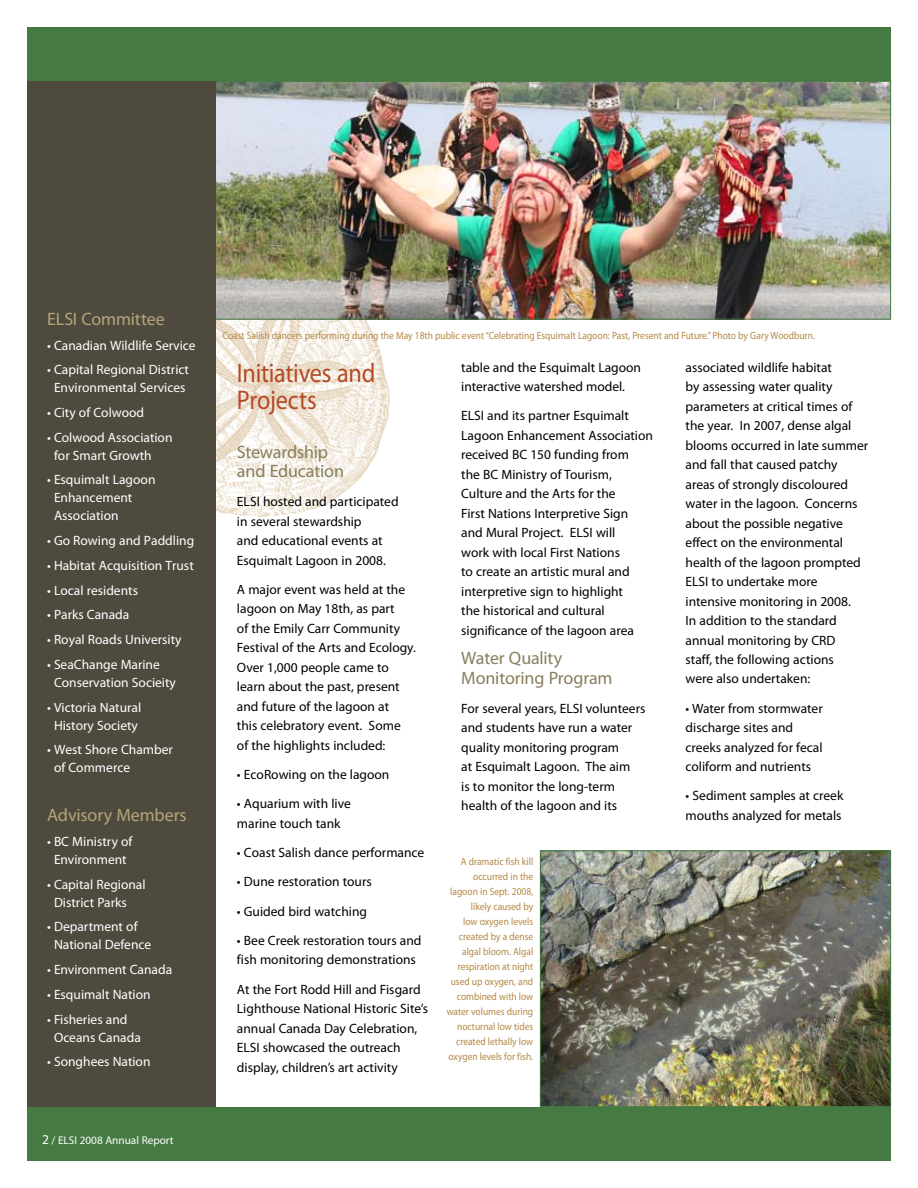
<style>
.page{position:relative;width:918px;height:1188px;background:#fff}
.page>*{position:absolute;margin:0;border:0;box-sizing:border-box;transform-origin:0 0}
.t1{font:27px/27px "Myriad Pro";letter-spacing:-.01em;color:#b54b26;scale:.9 1}
.t2{font:18px/19.5px "Myriad Pro";letter-spacing:-.01em;color:#887e5d}
.t3{font:18px "Myriad Pro";letter-spacing:-.005em;color:#b4a47a}
.t4{font:13.5px/19.5px "Myriad Pro";color:#000}
.t5{font:13.5px/18px "Myriad Pro";color:#fff}
.t6{font:11.25px "Myriad Pro";color:#fff}
.t7{font:10.5px/15px "Myriad Pro";color:#b58845;text-align:right;scale:.9 1}
.s1{font-size:13.5px}
</style>
<div class="page">
<img style="left:216px;top:320px;width:174px;height:197px">
<img style="left:216px;top:83px;width:673px;height:235px">
<div style="left:27px;top:27px;width:189px;height:1134px;background:#4f4a3e"></div>
<div style="left:27px;top:1107px;width:864px;height:54px;background:#457b42"></div>
<div style="left:27px;top:27px;width:864px;height:54px;background:#457b42"></div>
<img style="left:542px;top:852px;width:347px;height:253px">
<div style="left:540px;top:850px;width:351px;height:257px;border:1px solid #457b42"></div>
<h2 class="t3" style="left:47px;top:308px;width:119px">ELSI Committee</h2>
<p class="t5" style="left:47px;top:336px;width:150px">• Canadian Wildlife Service</p>
<p class="t5" style="left:47px;top:361px;width:143px;text-align:center">• Capital Regional District<br>Environmental Services</p>
<p class="t5" style="left:47px;top:403px;width:99px">• City of Colwood</p>
<p class="t5" style="left:54px;top:428px;width:120px;text-indent:-7px">• Colwood Association for Smart Growth</p>
<p class="t5" style="left:54px;top:471px;width:103px;text-indent:-7px">• Esquimalt Lagoon<br>Enhancement<br>Association</p>
<p class="t5" style="left:47px;top:531px;width:149px">• Go Rowing and Paddling</p>
<p class="t5" style="left:47px;top:556px;width:148px">• Habitat Acquisition Trust</p>
<p class="t5" style="left:47px;top:581px;width:92px">• Local residents</p>
<p class="t5" style="left:47px;top:606px;width:84px">• Parks Canada</p>
<p class="t5" style="left:47px;top:630px;width:136px">• Royal Roads University</p>
<p class="t5" style="left:54px;top:655px;width:123px;text-indent:-7px">• SeaChange Marine<br>Conservation Socieity</p>
<p class="t5" style="left:47px;top:698px;width:96px;text-align:center">• Victoria Natural<br>History Society</p>
<p class="t5" style="left:54px;top:741px;width:120px;text-indent:-7px">• West Shore Chamber of Commerce</p>
<h2 class="t3" style="left:47px;top:804px;width:141px">Advisory Members</h2>
<p class="t5" style="left:47px;top:832px;width:87px;text-align:center">• BC Ministry of<br>Environment</p>
<p class="t5" style="left:54px;top:875px;width:93px;text-indent:-7px">• Capital Regional<br>District Parks</p>
<p class="t5" style="left:54px;top:918px;width:99px;text-indent:-7px">• Department of<br>National Defence</p>
<p class="t5" style="left:47px;top:960px;width:126px">• Environment Canada</p>
<p class="t5" style="left:47px;top:985px;width:105px">• Esquimalt Nation</p>
<p class="t5" style="left:54px;top:1010px;width:88px;text-indent:-7px">• Fisheries and<br>Oceans Canada</p>
<p class="t5" style="left:47px;top:1053px;width:105px">• Songhees Nation</p>
<p class="t6" style="left:42px;top:1133px;width:133px"><span class="s1">2</span> / ELSI 2008 Annual Report</p>
<p class="t7" style="left:223px;top:327px;width:660px">Coast Salish dancers performing during the May 18th public event “Celebrating Esquimalt Lagoon: Past, Present and Future.” Photo by Gary Woodburn.</p>
<h1 class="t1" style="left:237px;top:359px;width:155px">Initiatives and<br>Projects</h1>
<h2 class="t2" style="left:237px;top:441px;width:108px">Stewardship and Education</h2>
<p class="t4" style="left:237px;top:492px;width:163px">ELSI hosted and participated in several stewardship<br>and educational events at<br>Esquimalt Lagoon in 2008.</p>
<p class="t4" style="left:237px;top:579px;width:180px">A major event was held at the lagoon on May 18th, as part<br>of the Emily Carr Community<br>Festival of the Arts and Ecology.<br>Over 1,000 people came to learn about the past, present and future of the lagoon at<br>this celebratory event. Some<br>of the highlights included:</p>
<p class="t4" style="left:237px;top:765px;width:154px">• EcoRowing on the lagoon</p>
<p class="t4" style="left:237px;top:794px;width:115px">• Aquarium with live marine touch tank</p>
<p class="t4" style="left:237px;top:843px;width:189px">• Coast Salish dance performance</p>
<p class="t4" style="left:237px;top:872px;width:136px">• Dune restoration tours</p>
<p class="t4" style="left:237px;top:901px;width:132px">• Guided bird watching</p>
<p class="t4" style="left:237px;top:930px;width:186px">• Bee Creek restoration tours and fish monitoring demonstrations</p>
<p class="t4" style="left:237px;top:979px;width:193px">At the Fort Rodd Hill and Fisgard<br>Lighthouse National Historic Site’s annual Canada Day Celebration,<br>ELSI showcased the outreach display, children’s art activity</p>
<p class="t4" style="left:461px;top:357px;width:181px">table and the Esquimalt Lagoon interactive watershed model.</p>
<p class="t4" style="left:461px;top:406px;width:193px">ELSI and its partner Esquimalt<br>Lagoon Enhancement Association received BC 150 funding from<br>the BC Ministry of Tourism,<br>Culture and the Arts for the<br>First Nations Interpretive Sign and Mural Project. ELSI will<br>work with local First Nations<br>to create an artistic mural and interpretive sign to highlight<br>the historical and cultural significance of the lagoon area</p>
<h2 class="t2" style="left:461px;top:648px;width:153px">Water Quality<br>Monitoring Program</h2>
<p class="t4" style="left:461px;top:698px;width:186px">For several years, ELSI volunteers and students have run a water quality monitoring program<br>at Esquimalt Lagoon. The aim<br>is to monitor the long-term health of the lagoon and its</p>
<p class="t7" style="left:447px;top:854px;width:98px">A dramatic fish kill occurred in the lagoon in Sept. 2008, likely caused by<br>low oxygen levels created by a dense algal bloom. Algal respiration at night used up oxygen, and combined with low water volumes during nocturnal low tides created lethally low oxygen levels for fish.</p>
<p class="t4" style="left:686px;top:357px;width:184px">associated wildlife habitat<br>by assessing water quality parameters at critical times of the year. In 2007, dense algal blooms occurred in late summer and fall that caused patchy areas of strongly discoloured water in the lagoon. Concerns about the possible negative effect on the environmental health of the lagoon prompted<br>ELSI to undertake more intensive monitoring in 2008.<br>In addition to the standard annual monitoring by CRD<br>staff, the following actions<br>were also undertaken:</p>
<p class="t4" style="left:686px;top:698px;width:139px">• Water from stormwater discharge sites and creeks analyzed for fecal coliform and nutrients</p>
<p class="t4" style="left:686px;top:786px;width:159px">• Sediment samples at creek mouths analyzed for metals</p>
</div>
